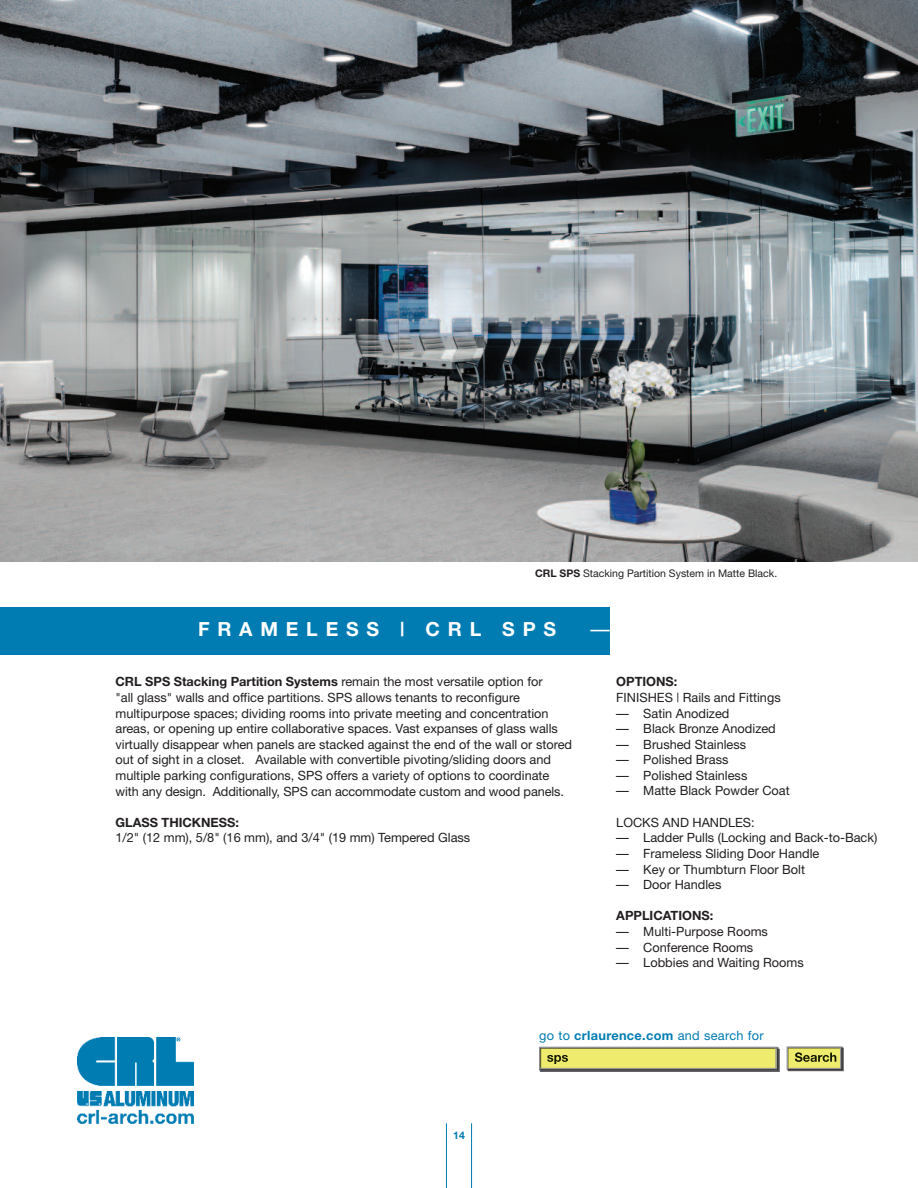
<style>
.page{position:relative;width:918px;height:1188px;background:#fff}
.page>*{position:absolute;margin:0;border:0;box-sizing:border-box;transform-origin:0 0}
.t1{font:700 19.5px "Helvetica Neue";letter-spacing:.4em;color:#fff}
.t2{font:19.5px "Helvetica Neue";color:#fff}
.t3{font:12.75px/15.6px "Helvetica Neue";color:#231f20}
.t4{font:700 12.75px "Helvetica Neue";color:#231f20}
.t5{font:12.75px "Helvetica Neue";letter-spacing:.025em;color:#007cb2}
.t6{font:10.5px "Helvetica Neue";color:#231f20}
.t7{font:700 10.5px "Helvetica Neue";color:#007cb2}
.s1{font-weight:700}
</style>
<div class="page">
<img style="left:77px;top:1038px;width:116px;height:86px">
<img style="left:0;top:0;width:918px;height:562px">
<hr style="left:471px;top:1123px;width:1px;height:65px;background:#007cb2">
<hr style="left:446px;top:1123px;width:1px;height:65px;background:#007cb2">
<hr style="left:917px;top:608px;width:1px;height:47px;background:#007cb2">
<div style="left:0;top:608px;width:610px;height:47px;background:#007cb2"></div>
<img style="left:539px;top:1046px;width:241px;height:26px">
<div style="left:541px;top:1049px;width:233px;height:18px;background:#efec6d"></div>
<img style="left:547px;top:1055px;width:21px;height:9px">
<div style="left:539px;top:1047px;width:237px;height:22px;border:1px solid #939598"></div>
<img style="left:786px;top:1046px;width:58px;height:26px">
<img style="left:789px;top:1049px;width:50px;height:18px">
<img style="left:795px;top:1052px;width:41px;height:10px">
<div style="left:787px;top:1047px;width:54px;height:22px;border:1px solid #939598"></div>
<p class="t6" style="left:535px;top:570px;width:244px"><span class="s1">CRL SPS</span> Stacking Partition System in Matte Black.</p>
<h1 class="t1" style="left:198px;top:622px;width:360px">FRAMELESS | CRL SPS</h1>
<h1 class="t2" style="left:590px;top:622px;width:21px">—</h1>
<p class="t3" style="left:116px;top:675px;width:458px"><span class="s1">CRL SPS Stacking Partition Systems</span> remain the most versatile option for<br>"all glass" walls and office partitions. SPS allows tenants to reconfigure multipurpose spaces; dividing rooms into private meeting and concentration areas, or opening up entire collaborative spaces. Vast expanses of glass walls virtually disappear when panels are stacked against the end of the wall or stored out of sight in a closet. Available with convertible pivoting/sliding doors and multiple parking configurations, SPS offers a variety of options to coordinate with any design. Additionally, SPS can accommodate custom and wood panels.</p>
<p class="t4" style="left:116px;top:818px;width:125px">GLASS THICKNESS:</p>
<p class="t3" style="left:116px;top:831px;width:356px">1/2" (12 mm), 5/8" (16 mm), and 3/4" (19 mm) Tempered Glass</p>
<p class="t4" style="left:616px;top:677px;width:63px">OPTIONS:</p>
<p class="t3" style="left:616px;top:691px;width:166px">FINISHES | Rails and Fittings</p>
<p class="t3" style="left:616px;top:707px;width:115px">— Satin Anodized</p>
<p class="t3" style="left:616px;top:722px;width:161px">— Black Bronze Anodized</p>
<p class="t3" style="left:616px;top:738px;width:131px">— Brushed Stainless</p>
<p class="t3" style="left:616px;top:753px;width:114px">— Polished Brass</p>
<p class="t3" style="left:616px;top:769px;width:133px">— Polished Stainless</p>
<p class="t3" style="left:616px;top:784px;width:175px">— Matte Black Powder Coat</p>
<p class="t3" style="left:616px;top:816px;width:140px">LOCKS AND HANDLES:</p>
<p class="t3" style="left:616px;top:831px;width:263px">— Ladder Pulls (Locking and Back-to-Back)</p>
<p class="t3" style="left:616px;top:847px;width:205px">— Frameless Sliding Door Handle</p>
<p class="t3" style="left:616px;top:863px;width:190px">— Key or Thumbturn Floor Bolt</p>
<p class="t3" style="left:616px;top:878px;width:107px">— Door Handles</p>
<p class="t4" style="left:616px;top:911px;width:98px">APPLICATIONS:</p>
<p class="t3" style="left:616px;top:925px;width:153px">— Multi-Purpose Rooms</p>
<p class="t3" style="left:616px;top:941px;width:138px">— Conference Rooms</p>
<p class="t3" style="left:616px;top:956px;width:189px">— Lobbies and Waiting Rooms</p>
<p class="t7" style="left:453px;top:1131px;width:13px">14</p>
<p class="t5" style="left:539px;top:1031px;width:226px">go to <span class="s1">crlaurence.com</span> and search for</p>
</div>
